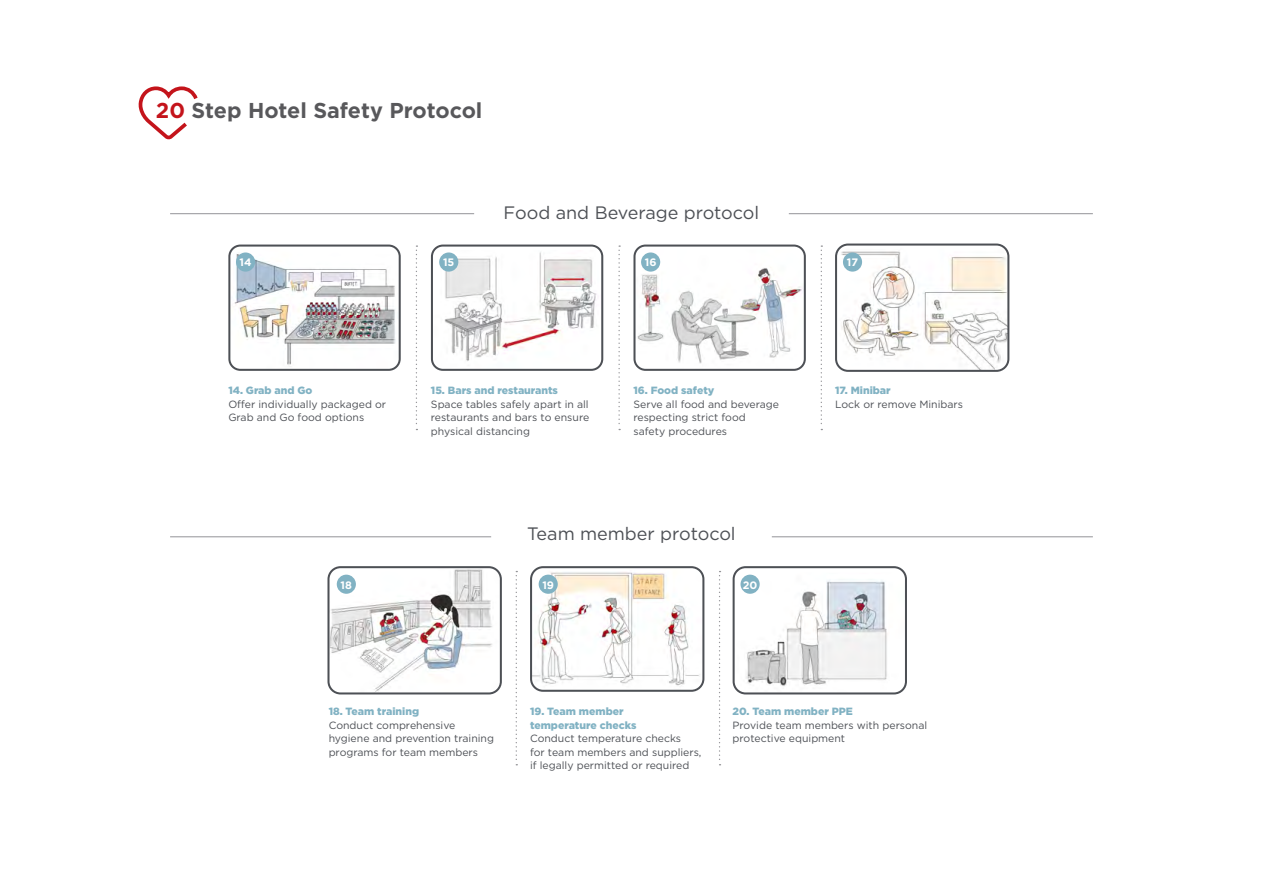
<style>
.page{position:relative;width:1263px;height:893px;background:#fff}
.page>*{position:absolute;margin:0;border:0;box-sizing:border-box;transform-origin:0 0}
.t1{font:700 21.45px "Gotham";color:#58585b}
.t2{font:18px "Gotham";color:#4d5055}
.t3{font:700 10.8px "Gotham";color:#fff}
.t4{font:10.5px/13.5px "Gotham";color:#4d5055}
.t5{font:900 10.5px/13.5px "Gotham";color:#81b2c3}
.s1{color:#c4141b}
</style>
<div class="page">
<img style="left:330px;top:569px;width:170px;height:124px">
<div style="left:327px;top:566px;width:175px;height:128px;border:2px solid #4d5055;border-radius:12px"></div>
<div style="left:337px;top:575px;width:19px;height:19px;background:#81b2c3;border-radius:50%"></div>
<img style="left:533px;top:568px;width:169px;height:122px">
<div style="left:530px;top:566px;width:174px;height:126px;border:2px solid #4d5055;border-radius:12px"></div>
<div style="left:539px;top:575px;width:19px;height:19px;background:#81b2c3;border-radius:50%"></div>
<img style="left:734px;top:573px;width:171px;height:120px">
<div style="left:733px;top:566px;width:174px;height:128px;border:2px solid #4d5055;border-radius:12px"></div>
<div style="left:740px;top:575px;width:20px;height:19px;background:#81b2c3;border-radius:50%"></div>
<svg style="left:516px;top:571px;width:1px;height:194px"></svg>
<svg style="left:719px;top:571px;width:1px;height:194px"></svg>
<hr style="left:170px;top:536px;width:321px;height:1px;background:#949498">
<img style="left:231px;top:245px;width:167px;height:123px">
<div style="left:228px;top:245px;width:173px;height:126px;border:2px solid #4d5055;border-radius:11px"></div>
<img style="left:431px;top:250px;width:172px;height:121px">
<div style="left:431px;top:245px;width:172px;height:126px;border:2px solid #4d5055;border-radius:11px"></div>
<img style="left:636px;top:250px;width:170px;height:118px">
<div style="left:633px;top:245px;width:173px;height:126px;border:2px solid #4d5055;border-radius:11px"></div>
<img style="left:837px;top:245px;width:171px;height:125px">
<div style="left:835px;top:244px;width:174px;height:128px;border:2px solid #4d5055;border-radius:12px"></div>
<div style="left:843px;top:252px;width:19px;height:20px;background:#81b2c3;border-radius:50%"></div>
<svg style="left:416px;top:245px;width:1px;height:185px"></svg>
<svg style="left:618px;top:245px;width:2px;height:185px"></svg>
<svg style="left:821px;top:245px;width:1px;height:185px"></svg>
<div style="left:236px;top:252px;width:19px;height:20px;background:#81b2c3;border-radius:50%"></div>
<div style="left:439px;top:252px;width:19px;height:20px;background:#81b2c3;border-radius:50%"></div>
<div style="left:641px;top:252px;width:19px;height:20px;background:#81b2c3;border-radius:50%"></div>
<hr style="left:170px;top:213px;width:304px;height:1px;background:#949498">
<hr style="left:789px;top:213px;width:304px;height:1px;background:#949498">
<hr style="left:772px;top:536px;width:321px;height:1px;background:#949498">
<svg style="left:138px;top:86px;width:60px;height:54px"></svg>
<h1 class="t1" style="left:156px;top:97px;width:328px"><span class="s1">20</span> Step Hotel Safety Protocol</h1>
<h2 class="t2" style="left:504px;top:201px;width:257px">Food and Beverage protocol</h2>
<p class="t3" style="left:240px;top:255px;width:13px">14</p>
<p class="t3" style="left:443px;top:255px;width:13px">15</p>
<p class="t3" style="left:645px;top:255px;width:13px">16</p>
<p class="t3" style="left:847px;top:255px;width:13px">17</p>
<p class="t5" style="left:228px;top:383px;width:86px">14. Grab and Go</p>
<p class="t4" style="left:228px;top:397px;width:159px">Offer individually packaged or<br>Grab and Go food options</p>
<p class="t3" style="left:341px;top:577px;width:13px">18</p>
<p class="t5" style="left:431px;top:383px;width:129px">15. Bars and restaurants</p>
<p class="t4" style="left:431px;top:397px;width:160px;text-align:justify">Space tables safely apart in all restaurants and bars to ensure physical distancing</p>
<p class="t5" style="left:633px;top:383px;width:82px">16. Food safety</p>
<p class="t4" style="left:633px;top:397px;width:147px">Serve all food and beverage respecting strict food safety procedures</p>
<h2 class="t2" style="left:527px;top:522px;width:210px">Team member protocol</h2>
<p class="t3" style="left:542px;top:577px;width:13px">19</p>
<p class="t3" style="left:743px;top:577px;width:16px">20</p>
<p class="t5" style="left:835px;top:383px;width:57px">17. Minibar</p>
<p class="t4" style="left:835px;top:397px;width:129px">Lock or remove Minibars</p>
<p class="t5" style="left:329px;top:704px;width:92px">18. Team training</p>
<p class="t4" style="left:329px;top:718px;width:167px">Conduct comprehensive hygiene and prevention training programs for team members</p>
<p class="t5" style="left:530px;top:704px;width:108px">19. Team member temperature checks</p>
<p class="t4" style="left:530px;top:731px;width:173px">Conduct temperature checks<br>for team members and suppliers, if legally permitted or required</p>
<p class="t5" style="left:733px;top:704px;width:122px">20. Team member PPE</p>
<p class="t4" style="left:733px;top:718px;width:196px">Provide team members with personal protective equipment</p>
</div>
